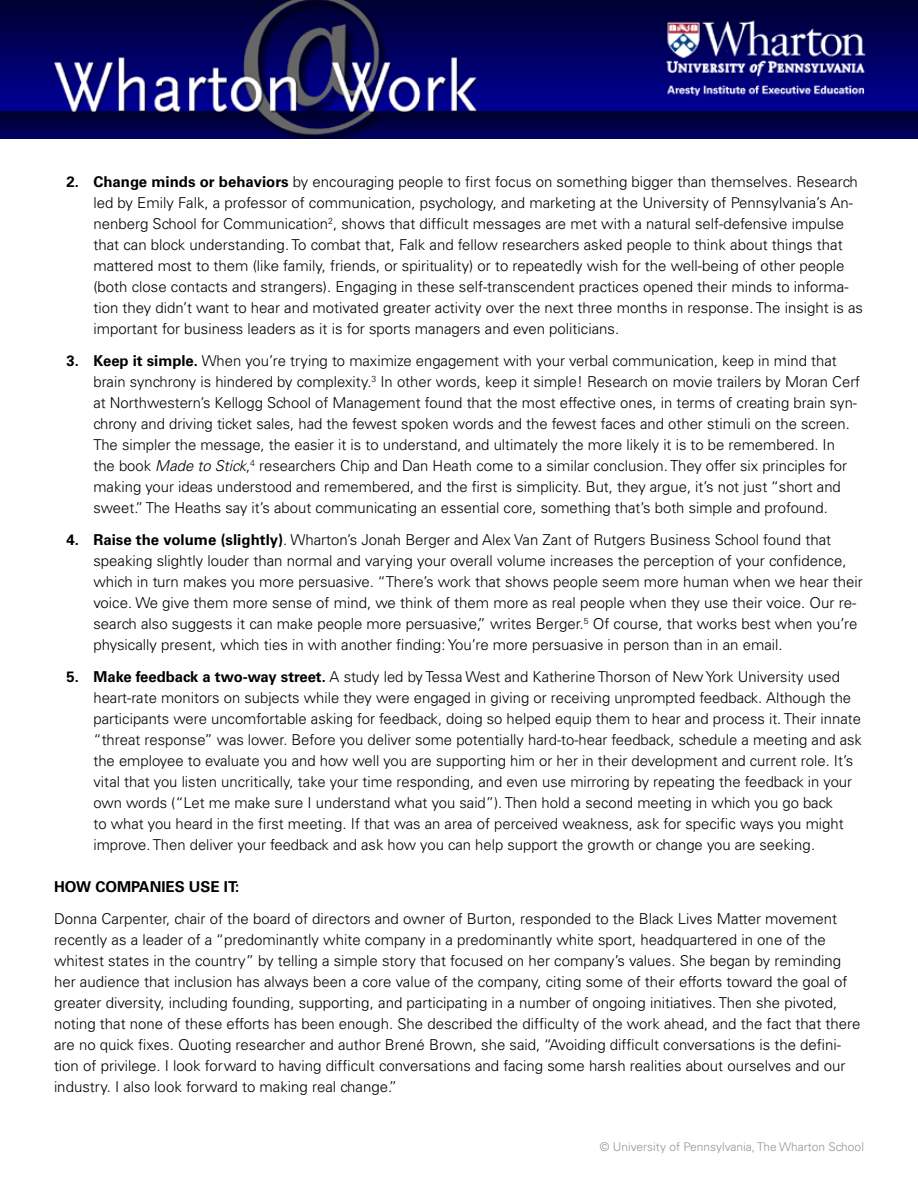
<style>
.page{position:relative;width:918px;height:1188px;background:#fff}
.page>*{position:absolute;margin:0;border:0;box-sizing:border-box;transform-origin:0 0}
.t1{font:300 15px/21px "Univers";color:#000}
.t2{font:700 15px "Univers";color:#000}
.t3{font:300 12px "Univers";color:#939598}
.s1{font-weight:700}
.s2{font-style:italic}
</style>
<div class="page">
<img style="left:0;top:0;width:918px;height:138px">
<p class="t1" style="left:93px;top:172px;width:771px;text-indent:-27px"><span class="s1">2. Change minds or behaviors</span> by encouraging people to first focus on something bigger than themselves. Research led by Emily Falk, a professor of communication, psychology, and marketing at the University of Pennsylvania’s An&shy;nenberg School for Communication<sup>2</sup>, shows that difficult messages are met with a natural self-defensive impulse that can block understanding. To combat that, Falk and fellow researchers asked people to think about things that mattered most to them (like family, friends, or spirituality) or to repeatedly wish for the well-being of other people (both close contacts and strangers). Engaging in these self-transcendent practices opened their minds to informa&shy;tion they didn’t want to hear and motivated greater activity over the next three months in response. The insight is as important for business leaders as it is for sports managers and even politicians.</p>
<p class="t1" style="left:93px;top:350px;width:768px;text-indent:-27px"><span class="s1">3. Keep it simple.</span> When you’re trying to maximize engagement with your verbal communication, keep in mind that brain synchrony is hindered by complexity.<sup>3</sup> In other words, keep it simple! Research on movie trailers by Moran Cerf at Northwestern’s Kellogg School of Management found that the most effective ones, in terms of creating brain syn&shy;chrony and driving ticket sales, had the fewest spoken words and the fewest faces and other stimuli on the screen.<br>The simpler the message, the easier it is to understand, and ultimately the more likely it is to be remembered. In the book <span class="s2">Made to Stick</span>,<sup>4</sup> researchers Chip and Dan Heath come to a similar conclusion. They offer six principles for making your ideas understood and remembered, and the first is simplicity. But, they argue, it’s not just “short and sweet.” The Heaths say it’s about communicating an essential core, something that’s both simple and profound.</p>
<p class="t1" style="left:93px;top:529px;width:771px;text-indent:-27px"><span class="s1">4. Raise the volume (slightly)</span>. Wharton’s Jonah Berger and Alex Van Zant of Rutgers Business School found that speaking slightly louder than normal and varying your overall volume increases the perception of your confidence, which in turn makes you more persuasive. “There’s work that shows people seem more human when we hear their voice. We give them more sense of mind, we think of them more as real people when they use their voice. Our re&shy;search also suggests it can make people more persuasive,” writes Berger.<sup>5</sup> Of course, that works best when you’re physically present, which ties in with another finding: You’re more persuasive in person than in an email.</p>
<p class="t1" style="left:93px;top:666px;width:770px;text-indent:-27px"><span class="s1">5. Make feedback a two-way street.</span> A study led by Tessa West and Katherine Thorson of New York University used heart-rate monitors on subjects while they were engaged in giving or receiving unprompted feedback. Although the participants were uncomfortable asking for feedback, doing so helped equip them to hear and process it. Their innate “threat response” was lower. Before you deliver some potentially hard-to-hear feedback, schedule a meeting and ask the employee to evaluate you and how well you are supporting him or her in their development and current role. It’s vital that you listen uncritically, take your time responding, and even use mirroring by repeating the feedback in your own words (“Let me make sure I understand what you said”). Then hold a second meeting in which you go back<br>to what you heard in the first meeting. If that was an area of perceived weakness, ask for specific ways you might improve. Then deliver your feedback and ask how you can help support the growth or change you are seeking.</p>
<p class="t2" style="left:54px;top:878px;width:187px">HOW COMPANIES USE IT:</p>
<p class="t1" style="left:54px;top:908px;width:808px">Donna Carpenter, chair of the board of directors and owner of Burton, responded to the Black Lives Matter movement recently as a leader of a “predominantly white company in a predominantly white sport, headquartered in one of the whitest states in the country” by telling a simple story that focused on her company’s values. She began by reminding her audience that inclusion has always been a core value of the company, citing some of their efforts toward the goal of greater diversity, including founding, supporting, and participating in a number of ongoing initiatives. Then she pivoted, noting that none of these efforts has been enough. She described the difficulty of the work ahead, and the fact that there are no quick fixes. Quoting researcher and author Brené Brown, she said, “Avoiding difficult conversations is the defini&shy;tion of privilege. I look forward to having difficult conversations and facing some harsh realities about ourselves and our industry. I also look forward to making real change.”</p>
<p class="t3" style="left:600px;top:1140px;width:266px">© University of Pennsylvania, The Wharton School</p>
</div>
